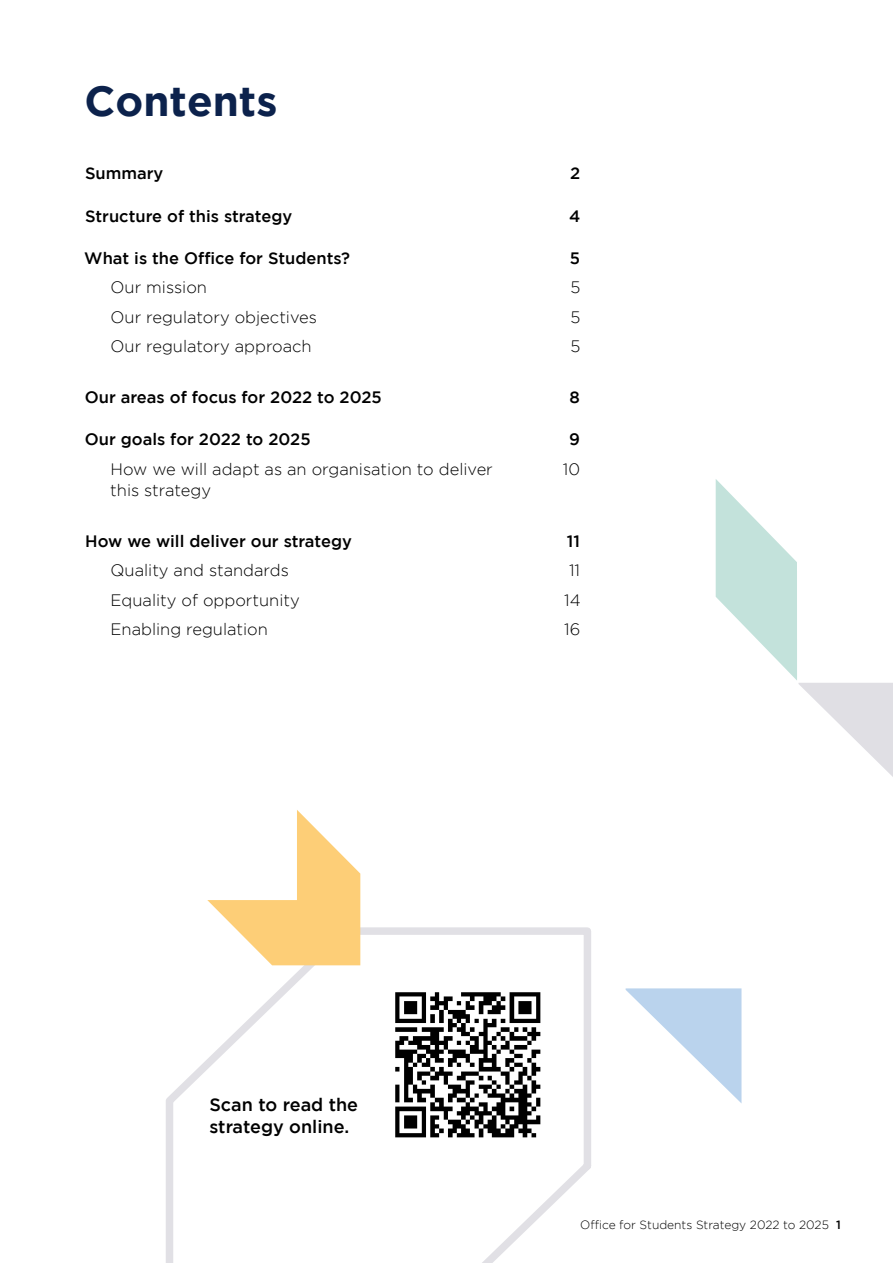
<style>
.page{position:relative;width:893px;height:1263px;background:#fff}
.page>*{position:absolute;margin:0;border:0;box-sizing:border-box;transform-origin:0 0}
.Heading_1{font:700 42px "Gotham";color:#0c224c}
.Body_Text{font:500 18px/22.5px "Gotham";color:#000}
.Body_Text-2{font:300 16.5px "Gotham";color:#000}
.Body_Text-3{font:500 16.5px "Gotham";color:#000}
.t1{font:300 12px "Gotham";color:#000}
.s1{font-weight:500}
</style>
<div class="page">
<svg style="left:626px;top:988px;width:115px;height:115px"></svg>
<svg style="left:166px;top:923px;width:425px;height:340px"></svg>
<img style="left:391px;top:988px;width:153px;height:153px">
<svg style="left:207px;top:810px;width:153px;height:155px"></svg>
<svg style="left:716px;top:479px;width:177px;height:298px"></svg>
<h2 class="Heading_1" style="left:85px;top:77px;width:194px">Contents</h2>
<p class="Body_Text-3" style="left:85px;top:164px;width:80px">Summary</p>
<p class="Body_Text-3" style="left:570px;top:164px;width:12px">2</p>
<p class="Body_Text-3" style="left:85px;top:206px;width:209px">Structure of this strategy</p>
<p class="Body_Text-3" style="left:569px;top:206px;width:13px">4</p>
<p class="Body_Text-3" style="left:84px;top:249px;width:267px">What is the Office for Students?</p>
<p class="Body_Text-3" style="left:570px;top:249px;width:12px">5</p>
<p class="Body_Text-2" style="left:111px;top:278px;width:98px">Our mission</p>
<p class="Body_Text-2" style="left:571px;top:278px;width:11px">5</p>
<p class="Body_Text-2" style="left:111px;top:308px;width:208px">Our regulatory objectives</p>
<p class="Body_Text-2" style="left:571px;top:308px;width:11px">5</p>
<p class="Body_Text-2" style="left:111px;top:337px;width:203px">Our regulatory approach</p>
<p class="Body_Text-2" style="left:571px;top:337px;width:11px">5</p>
<p class="Body_Text-3" style="left:85px;top:388px;width:299px">Our areas of focus for 2022 to 2025</p>
<p class="Body_Text-3" style="left:569px;top:388px;width:12px">8</p>
<p class="Body_Text-3" style="left:85px;top:430px;width:227px">Our goals for 2022 to 2025</p>
<p class="Body_Text-3" style="left:569px;top:430px;width:12px">9</p>
<p class="Body_Text-2" style="left:111px;top:460px;width:384px">How we will adapt as an organisation to deliver</p>
<p class="Body_Text-2" style="left:563px;top:460px;width:19px">10</p>
<p class="Body_Text-2" style="left:110px;top:481px;width:102px">this strategy</p>
<p class="Body_Text-3" style="left:85px;top:531px;width:268px">How we will deliver our strategy</p>
<p class="Body_Text-3" style="left:567px;top:531px;width:15px">11</p>
<p class="Body_Text-2" style="left:111px;top:561px;width:180px">Quality and standards</p>
<p class="Body_Text-2" style="left:569px;top:561px;width:13px">11</p>
<p class="Body_Text-2" style="left:111px;top:591px;width:191px">Equality of opportunity</p>
<p class="Body_Text-2" style="left:564px;top:591px;width:18px">14</p>
<p class="Body_Text-2" style="left:111px;top:620px;width:159px">Enabling regulation</p>
<p class="Body_Text-2" style="left:564px;top:620px;width:18px">16</p>
<p class="Body_Text" style="left:209px;top:1093px;width:150px">Scan to read the strategy online.</p>
<p class="t1" style="left:580px;top:1219px;width:262px">Office for Students Strategy 2022 to 2025 <span class="s1">1</span></p>
</div>
